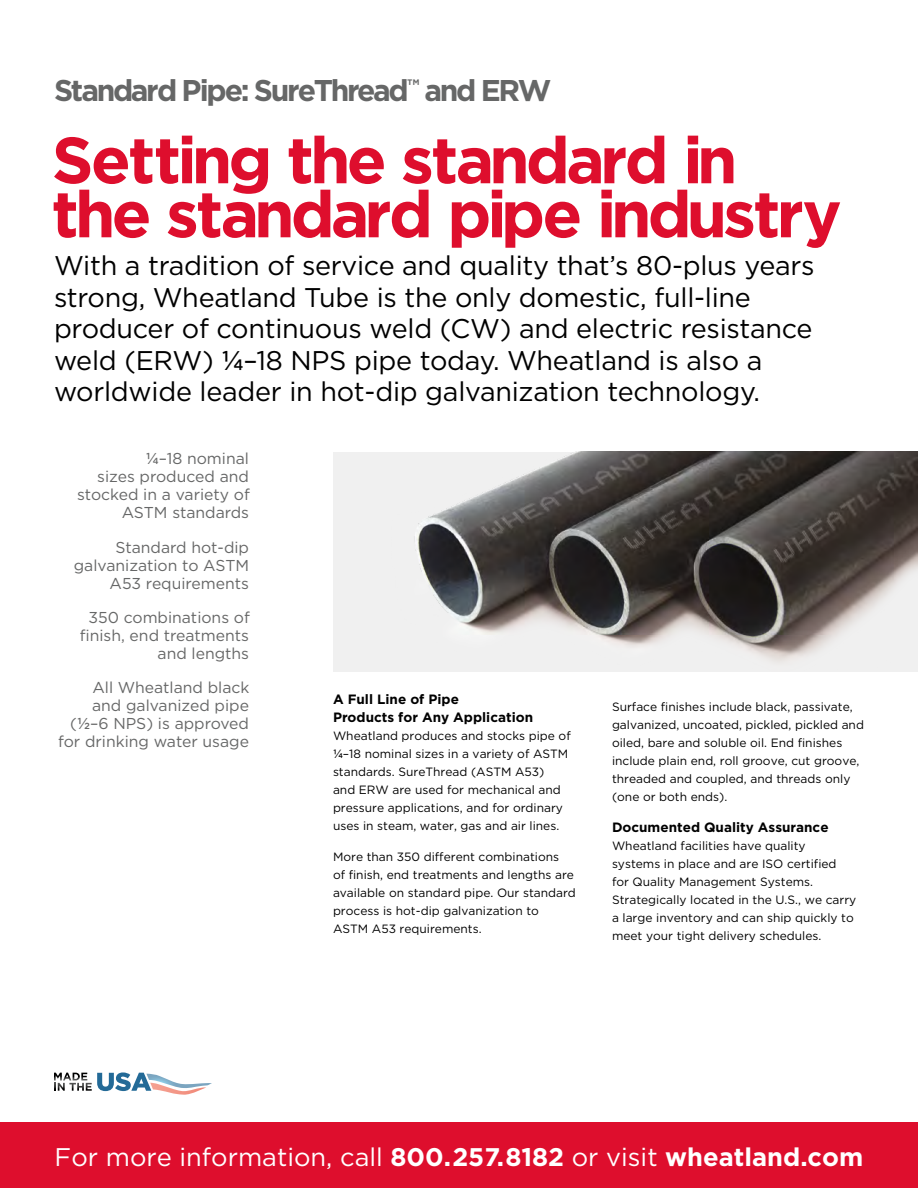
<style>
.page{position:relative;width:918px;height:1188px;background:#fff}
.page>*{position:absolute;margin:0;border:0;box-sizing:border-box;transform-origin:0 0}
.t1{font:700 65.25px/54px "Gotham";letter-spacing:-.06em;color:#de0e2d}
.t2{font:700 30px "Gotham";letter-spacing:-.08em;color:#666767}
.t3{font:27px/31.5px "Gotham";letter-spacing:-.01em;color:#000}
.t4{font:25.5px "Gotham";color:#fff}
.t5{font:15.75px/18px "Gotham";color:#666767;text-align:right}
.t6{font:700 13.5px/18px "Gotham";color:#000}
.t7{font:12px/18px "Gotham";color:#000}
.s1{font-weight:500}
.s2{font-weight:700}
</style>
<div class="page">
<div style="left:0;top:1123px;width:918px;height:65px;background:#de0e2d"></div>
<img style="left:341px;top:452px;width:577px;height:220px">
<svg style="left:54px;top:1072px;width:158px;height:23px"></svg>
<h2 class="t2" style="left:54px;top:70px;width:499px">Standard Pipe: SureThread<sup>™</sup> and ERW</h2>
<h1 class="t1" style="left:52px;top:133px;width:791px">Setting the standard in the standard pipe industry</h1>
<p class="t3" style="left:54px;top:250px;width:762px">With a tradition of service and quality that’s 80-plus years strong, Wheatland Tube is the only domestic, full-line producer of continuous weld (CW) and electric resistance weld (ERW) <span class="s1">¼</span>–18 NPS pipe today. Wheatland is also a worldwide leader in hot-dip galvanization technology.</p>
<h3 class="t5" style="left:77px;top:450px;width:174px"><span class="s1">¼</span>–18 nominal<br>sizes produced and stocked in a variety of<br>ASTM standards</h3>
<h3 class="t5" style="left:74px;top:538px;width:177px">Standard hot-dip galvanization to ASTM<br>A53 requirements</h3>
<h3 class="t5" style="left:80px;top:608px;width:172px">350 combinations of finish, end treatments and lengths</h3>
<h3 class="t5" style="left:58px;top:678px;width:193px">All Wheatland black<br>and galvanized pipe (<span class="s1">½</span>–6 NPS) is approved for drinking water usage</h3>
<p class="t6" style="left:333px;top:690px;width:202px">A Full Line of Pipe<br>Products for Any Application</p>
<p class="t7" style="left:333px;top:726px;width:239px">Wheatland produces and stocks pipe of <span class="s1">¼</span>–18 nominal sizes in a variety of ASTM standards. SureThread (ASTM A53)<br>and ERW are used for mechanical and pressure applications, and for ordinary uses in steam, water, gas and air lines.</p>
<p class="t7" style="left:333px;top:848px;width:244px">More than 350 different combinations<br>of finish, end treatments and lengths are available on standard pipe. Our standard process is hot-dip galvanization to ASTM A53 requirements.</p>
<p class="t7" style="left:612px;top:697px;width:254px">Surface finishes include black, passivate, galvanized, uncoated, pickled, pickled and oiled, bare and soluble oil. End finishes include plain end, roll groove, cut groove, threaded and coupled, and threads only (one or both ends).</p>
<p class="t6" style="left:612px;top:818px;width:218px">Documented Quality Assurance</p>
<p class="t7" style="left:612px;top:837px;width:246px">Wheatland facilities have quality systems in place and are ISO certified for Quality Management Systems.<br>Strategically located in the U.S., we carry a large inventory and can ship quickly to meet your tight delivery schedules.</p>
<h3 class="t4" style="left:55px;top:1140px;width:810px">For more information, call <span class="s2">800.257.8182</span> or visit <span class="s2">wheatland.com</span></h3>
</div>
